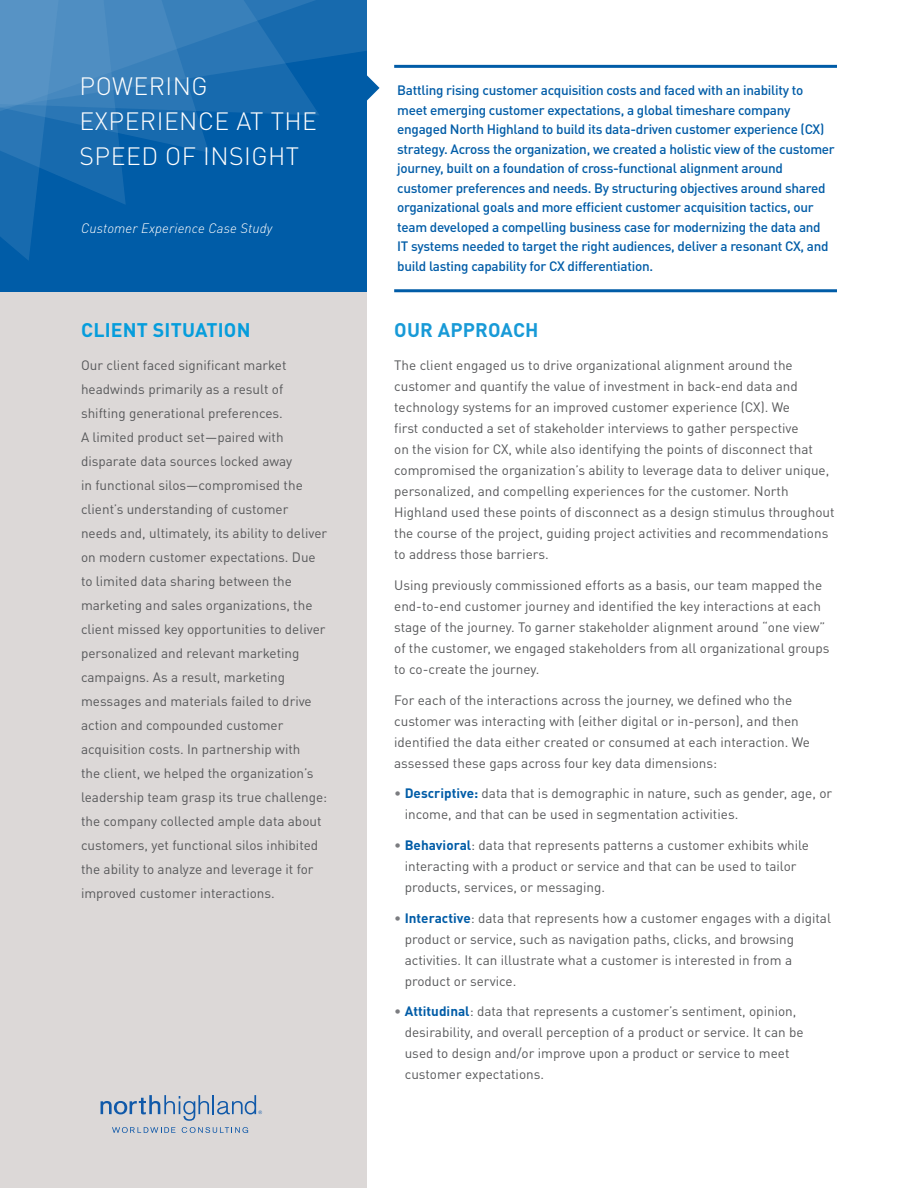
<style>
.page{position:relative;width:918px;height:1188px;background:#fff}
.page>*{position:absolute;margin:0;border:0;box-sizing:border-box;transform-origin:0 0}
.Body{font:300 24.75px/35.2px "DIN Pro";letter-spacing:.02em;color:#fff}
.t1{font:700 19.5px "DIN Pro";letter-spacing:.01em;color:#069ddc}
.t2{font:700 19.5px "DIN Pro";letter-spacing:.01em;color:#189ad7}
.body{font:13.5px/21px "DIN Pro";color:#57585a}
.t3{font:500 13.5px/19.5px "DIN Pro";letter-spacing:-.02em;color:#005ca7}
.t4{font:italic 300 13.5px "DIN Pro";letter-spacing:.01em;color:#fff}
.s1{color:#7b7c80}
.s2{font-weight:700;color:#005ca7}
</style>
<div class="page">
<div style="left:0;top:0;width:367px;height:292px;background:#005ca7"></div>
<svg style="left:0;top:0;width:367px;height:260px"></svg>
<div style="left:0;top:292px;width:367px;height:896px;background:#dcd8d7"></div>
<svg style="left:101px;top:1095px;width:161px;height:26px"></svg>
<svg style="left:112px;top:1127px;width:63px;height:6px"></svg>
<svg style="left:182px;top:1127px;width:66px;height:6px"></svg>
<svg style="left:352px;top:74px;width:28px;height:28px"></svg>
<hr style="left:394px;top:65px;width:443px;height:3px;background:#005ca7">
<hr style="left:394px;top:289px;width:443px;height:3px;background:#005ca7">
<p class="Body" style="left:80px;top:66px;width:239px">POWERING<br>EXPERIENCE AT THE<br>SPEED OF INSIGHT</p>
<p class="t4" style="left:81px;top:218px;width:193px">Customer Experience Case Study</p>
<p class="t3" style="left:397px;top:79px;width:439px">Battling rising customer acquisition costs and faced with an inability to meet emerging customer expectations, a global timeshare company engaged North Highland to build its data-driven customer experience (CX) strategy. Across the organization, we created a holistic view of the customer journey, built on a foundation of cross-functional alignment around customer preferences and needs. By structuring objectives around shared organizational goals and more efficient customer acquisition tactics, our team developed a compelling business case for modernizing the data and IT systems needed to target the right audiences, deliver a resonant CX, and build lasting capability for CX differentiation.</p>
<p class="t1" style="left:81px;top:314px;width:171px">CLIENT SITUATION</p>
<p class="t2" style="left:394px;top:314px;width:146px">OUR APPROACH</p>
<p class="body" style="left:81px;top:352px;width:248px;line-height:24px">Our client faced significant market headwinds primarily as a result of shifting generational preferences.<br>A limited product set—paired with disparate data sources locked away<br>in functional silos—compromised the client’s understanding of customer needs and, ultimately, its ability to deliver on modern customer expectations. Due to limited data sharing between the marketing and sales organizations, the client missed key opportunities to deliver personalized and relevant marketing campaigns. As a result, marketing messages and materials failed to drive action and compounded customer acquisition costs. In partnership with<br>the client, we helped the organization’s leadership team grasp its true challenge: the company collected ample data about customers, yet functional silos inhibited the ability to analyze and leverage it for improved customer interactions.</p>
<p class="body" style="left:394px;top:353px;width:442px">The client engaged us to drive organizational alignment around the customer and quantify the value of investment in back-end data and technology systems for an improved customer experience (CX). We<br>first conducted a set of stakeholder interviews to gather perspective<br>on the vision for CX, while also identifying the points of disconnect that compromised the organization’s ability to leverage data to deliver unique, personalized, and compelling experiences for the customer. North Highland used these points of disconnect as a design stimulus throughout the course of the project, guiding project activities and recommendations to address those barriers.</p>
<p class="body" style="left:394px;top:573px;width:437px">Using previously commissioned efforts as a basis, our team mapped the end-to-end customer journey and identified the key interactions at each stage of the journey. To garner stakeholder alignment around “one view” of the customer, we engaged stakeholders from all organizational groups to co-create the journey.</p>
<p class="body" style="left:394px;top:688px;width:417px">For each of the interactions across the journey, we defined who the customer was interacting with (either digital or in-person), and then identified the data either created or consumed at each interaction. We assessed these gaps across four key data dimensions:</p>
<p class="body" style="left:405px;top:782px;width:429px;text-indent:-11px"><span class="s1">•</span> <span class="s2">Descriptive:</span> data that is demographic in nature, such as gender, age, or income, and that can be used in segmentation activities.</p>
<p class="body" style="left:405px;top:833px;width:406px;text-indent:-11px"><span class="s1">•</span> <span class="s2">Behavioral</span>: data that represents patterns a customer exhibits while interacting with a product or service and that can be used to tailor products, services, or messaging.</p>
<p class="body" style="left:405px;top:906px;width:428px;text-indent:-11px"><span class="s1">•</span> <span class="s2">Interactive</span>: data that represents how a customer engages with a digital product or service, such as navigation paths, clicks, and browsing activities. It can illustrate what a customer is interested in from a product or service.</p>
<p class="body" style="left:405px;top:1000px;width:401px;text-indent:-11px"><span class="s1">•</span> <span class="s2">Attitudinal</span>: data that represents a customer’s sentiment, opinion, desirability, and overall perception of a product or service. It can be used to design and/or improve upon a product or service to meet customer expectations.</p>
</div>
